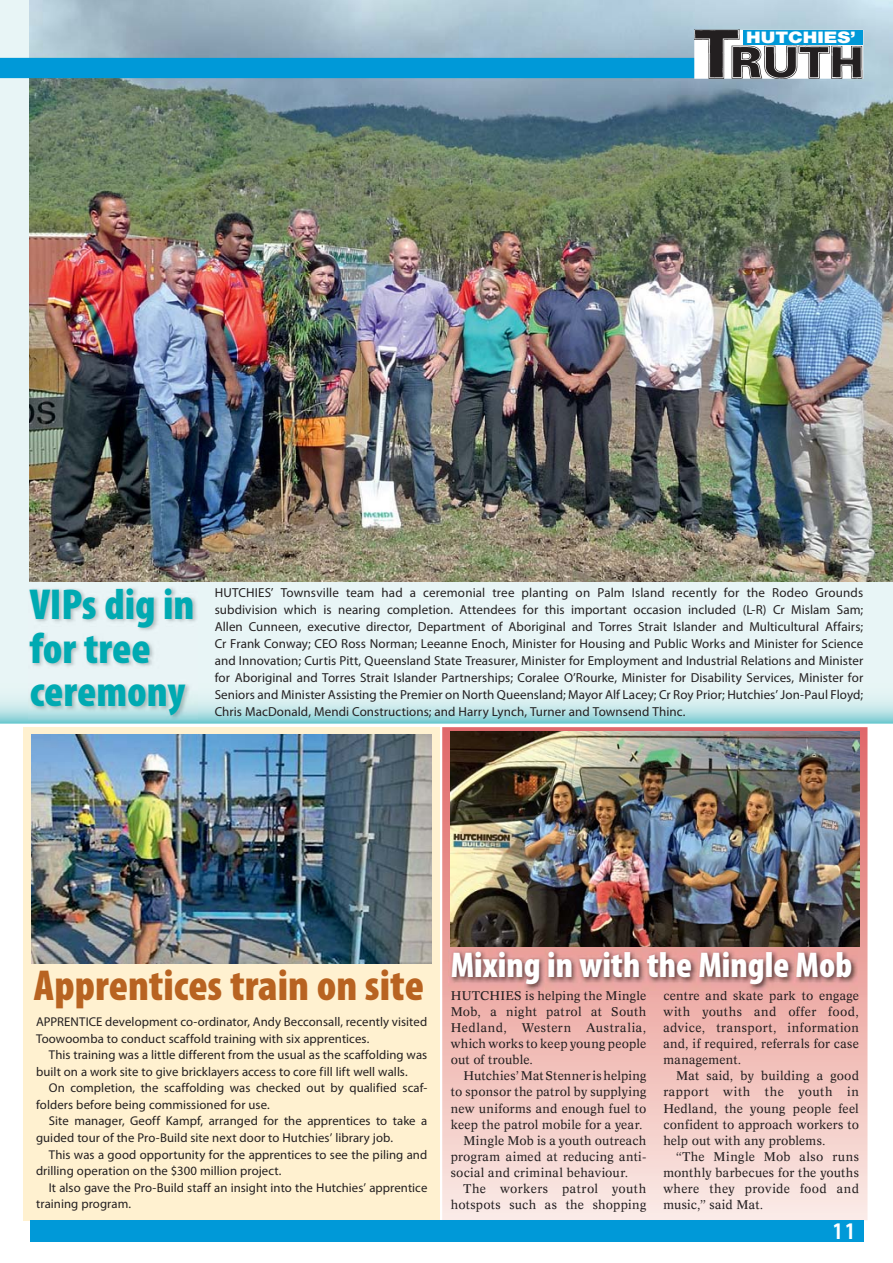
<style>
.page{position:relative;width:893px;height:1263px;background:#fff}
.page>*{position:absolute;margin:0;border:0;box-sizing:border-box;transform-origin:0 0}
.t1{font:900 condensed 43.5px/43.5px "Myriad Pro";color:#00aab2}
.t2{font:900 condensed 43.5px "Myriad Pro";color:#b86321}
.t3{font:900 condensed 36px "Myriad Pro";color:#fff}
.t4{font:700 condensed 24px "Myriad Pro";color:#fff;scale:.9 1}
.t5{font:900 15.9px "Helvetica Neue";color:#fff;scale:1.2 1}
.t6{font:13.05px/17px "Myriad Pro";letter-spacing:.005em;color:#231f20;text-align:justify}
.t7{font:12.75px/16.6px "Myriad Pro";letter-spacing:.005em;color:#231f20}
.t8{font:12.3px/16px "Concorde";letter-spacing:.015em;color:#231f20;text-align:justify}
.t9{font:12.3px "Concorde";letter-spacing:.035em;color:#231f20}
</style>
<div class="page">
<div style="left:23px;top:727px;width:417px;height:493px;background:#fff1d0"></div>
<svg style="left:442px;top:727px;width:425px;height:493px;background:#f2c7c2"></svg>
<div style="left:451px;top:991px;width:71px;height:9px;background:#edaca7"></div>
<div style="left:525px;top:990px;width:121px;height:13px;background:#edaca7"></div>
<div style="left:664px;top:990px;width:195px;height:13px;background:#edaca7"></div>
<svg style="left:0;top:678px;width:893px;height:46px;background:#c8e9eb"></svg>
<div style="left:0;top:0;width:893px;height:678px;background:#e8f5f6"></div>
<img style="left:30px;top:0;width:863px;height:582px">
<div style="left:30px;top:1220px;width:833px;height:22px;background:#0099d8"></div>
<div style="left:0;top:58px;width:694px;height:20px;background:#0099d8"></div>
<img style="left:694px;top:30px;width:169px;height:49px">
<div style="left:743px;top:30px;width:119px;height:14px;background:#0099d8"></div>
<img style="left:28px;top:588px;width:169px;height:132px">
<img style="left:32px;top:735px;width:400px;height:228px">
<img style="left:451px;top:732px;width:408px;height:215px">
<img style="left:449px;top:949px;width:408px;height:41px">
<p class="t5" style="left:746px;top:31px;width:93px">HUTCHIES’</p>
<h1 class="t1" style="left:30px;top:587px;width:166px">VIPs dig in for tree ceremony</h1>
<p class="t6" style="left:215px;top:586px;width:650px">HUTCHIES’ Townsville team had a ceremonial tree planting on Palm Island recently for the Rodeo Grounds sub division which is nearing completion. Attendees for this important occasion included (L-R) Cr Mislam Sam; Allen Cunneen, executive director, Department of Aboriginal and Torres Strait Islander and Multicultural Affairs; Cr Frank Conway; CEO Ross Norman; Leeanne Enoch, Minister for Housing and Public Works and Minister for Science and Innovation; Curtis Pitt, Queensland State Treasurer, Minister for Employment and Industrial Relations and Minister for Aboriginal and Torres Strait Islander Partnerships; Coralee O’Rourke, Minister for Disability Services, Minister for Seniors and Minister Assisting the Premier on North Queensland; Mayor Alf Lacey; Cr Roy Prior; Hutchies’ Jon-Paul Floyd; Chris MacDonald, Mendi Constructions; and Harry Lynch, Turner and Townsend Thinc.</p>
<h1 class="t2" style="left:34px;top:969px;width:391px">Apprentices train on site</h1>
<p class="t7" style="left:36px;top:1015px;width:393px">APPRENTICE development co-ordinator, Andy Beccon s all, recently visited<br>Toowoomba to conduct scaffold training with six apprentices.</p>
<p class="t7" style="left:36px;top:1048px;width:393px;text-indent:13px">This training was a little different from the usual as the scaffolding was built on a work site to give bricklayers access to core fill lift well walls.</p>
<p class="t7" style="left:36px;top:1081px;width:393px;text-indent:13px">On completion, the scaffolding was checked out by qualified scaf&shy;folders before being commissioned for use.</p>
<p class="t7" style="left:36px;top:1114px;width:393px;text-indent:13px">Site manager, Geoff Kampf, arranged for the apprentices to take a guided tour of the Pro-Build site next door to Hutchies’ library job.</p>
<p class="t7" style="left:36px;top:1147px;width:393px;text-indent:13px">This was a good opportunity for the apprentices to see the piling and drilling operation on the $300 million project.</p>
<p class="t7" style="left:36px;top:1180px;width:393px;text-indent:13px">It also gave the Pro-Build staff an insight into the Hutchies’ apprentice training program.</p>
<h2 class="t3" style="left:451px;top:952px;width:403px">Mixing in with the Mingle Mob</h2>
<p class="t8" style="left:451px;top:989px;width:197px">HUTCHIES is helping the Mingle Mob, a night patrol at South Hedland, Western Australia, which works to keep young people out of trouble.</p>
<p class="t8" style="left:463px;top:1069px;width:184px">Hutchies’ Mat Stenner is helping</p>
<p class="t8" style="left:451px;top:1085px;width:197px">to sponsor the patrol by supplying</p>
<p class="t8" style="left:451px;top:1101px;width:197px">new uniforms and enough fuel to</p>
<p class="t8" style="left:451px;top:1117px;width:193px">keep the patrol mobile for a year.</p>
<p class="t8" style="left:463px;top:1133px;width:184px">Mingle Mob is a youth outreach</p>
<p class="t8" style="left:451px;top:1149px;width:197px">program aimed at reducing anti-</p>
<p class="t8" style="left:451px;top:1166px;width:179px">social and criminal behaviour.</p>
<p class="t9" style="left:463px;top:1184px;width:184px">The workers patrol youth</p>
<p class="t8" style="left:451px;top:1198px;width:197px">hotspots such as the shopping</p>
<p class="t8" style="left:663px;top:989px;width:197px">centre and skate park to engage with youths and offer food, advice, transport, information and, if required, referrals for case management.</p>
<p class="t8" style="left:663px;top:1069px;width:197px;text-indent:13px">Mat said, by building a good rapport with the youth in Hedland, the young people feel confident to approach workers to help out with any problems.</p>
<p class="t8" style="left:663px;top:1149px;width:197px;text-indent:13px">“The Mingle Mob also runs monthly barbecues for the youths where they provide food and music,” said Mat.</p>
<h3 class="t4" style="left:833px;top:1222px;width:26px">11</h3>
</div>
